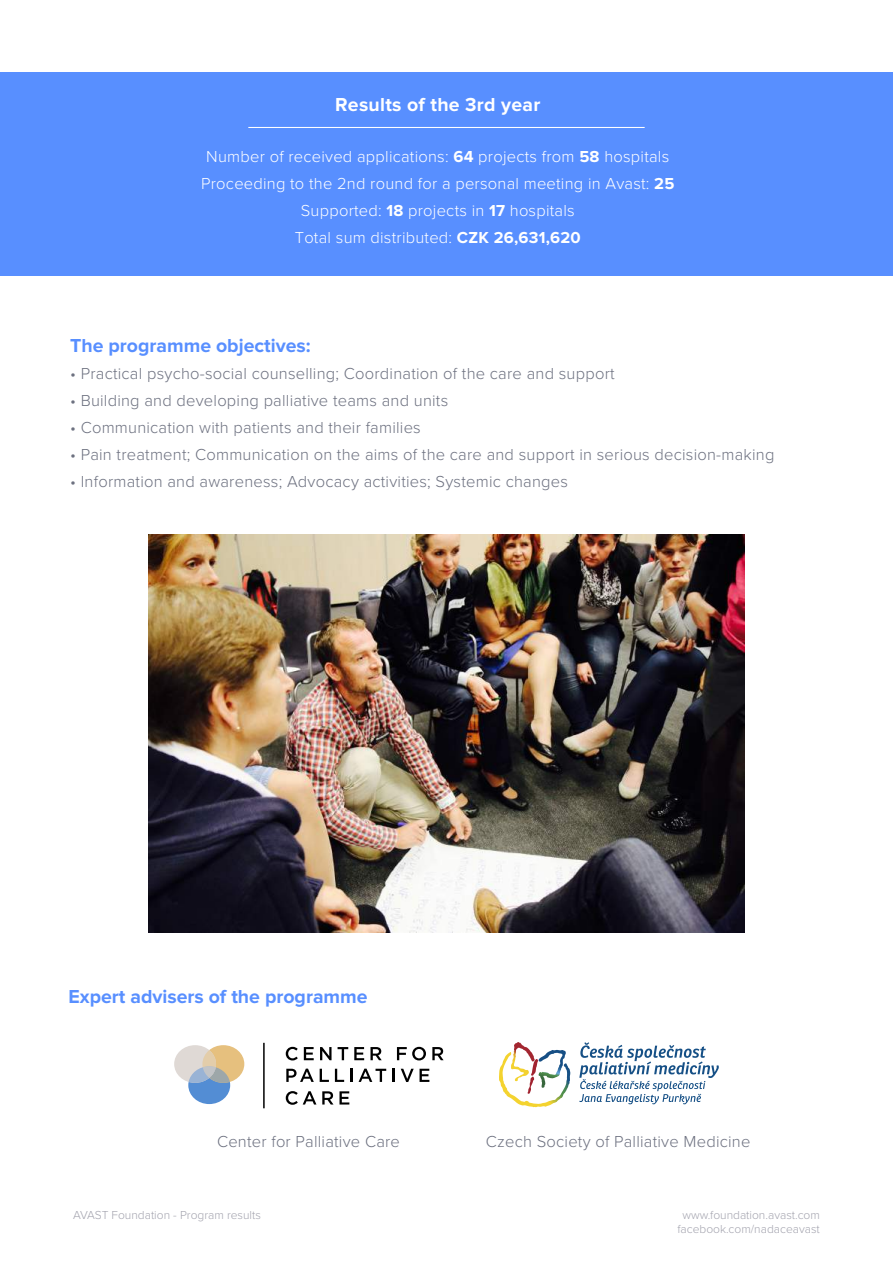
<style>
.page{position:relative;width:893px;height:1263px;background:#fff}
.page>*{position:absolute;margin:0;border:0;box-sizing:border-box;transform-origin:0 0}
.t1{font:700 19.5px "Proxima Nova";color:#588fff}
.t2{font:700 19.5px "Proxima Nova";letter-spacing:.015em;color:#fff}
.t3{font:300 16.5px "Proxima Nova";letter-spacing:.015em;color:#6d7180}
.t4{font:300 16.5px/27px "Proxima Nova";letter-spacing:.015em;color:#fff;text-align:center}
.t5{font:300 12px/14.4px "Proxima Nova";color:#a3a3ae;text-align:center}
.s1{font-weight:700}
</style>
<div class="page">
<div style="left:0;top:72px;width:893px;height:203px;background:#588fff"></div>
<hr style="left:248px;top:127px;width:397px;height:1px;background:#fff">
<img style="left:148px;top:534px;width:597px;height:398px">
<svg style="left:499px;top:1042px;width:71px;height:65px"></svg>
<svg style="left:579px;top:1042px;width:140px;height:62px"></svg>
<hr style="left:263px;top:1043px;width:2px;height:65px;background:#000">
<svg style="left:286px;top:1047px;width:12px;height:13px"></svg>
<svg style="left:304px;top:1047px;width:10px;height:13px"></svg>
<svg style="left:320px;top:1047px;width:12px;height:13px"></svg>
<svg style="left:338px;top:1047px;width:10px;height:13px"></svg>
<svg style="left:354px;top:1047px;width:10px;height:13px"></svg>
<svg style="left:370px;top:1047px;width:12px;height:13px"></svg>
<svg style="left:397px;top:1047px;width:29px;height:13px"></svg>
<svg style="left:432px;top:1047px;width:12px;height:13px"></svg>
<svg style="left:286px;top:1068px;width:28px;height:14px"></svg>
<svg style="left:320px;top:1069px;width:9px;height:13px"></svg>
<svg style="left:335px;top:1069px;width:9px;height:13px"></svg>
<svg style="left:350px;top:1069px;width:3px;height:13px"></svg>
<svg style="left:359px;top:1068px;width:27px;height:14px"></svg>
<svg style="left:392px;top:1069px;width:3px;height:13px"></svg>
<svg style="left:401px;top:1069px;width:13px;height:13px"></svg>
<svg style="left:420px;top:1069px;width:9px;height:13px"></svg>
<svg style="left:286px;top:1091px;width:30px;height:14px"></svg>
<svg style="left:322px;top:1091px;width:11px;height:13px"></svg>
<svg style="left:339px;top:1091px;width:10px;height:13px"></svg>
<div style="left:188px;top:1066px;width:42px;height:38px;background:#538dd4;border-radius:50%"></div>
<div style="left:202px;top:1045px;width:42px;height:38px;background:#e6c07e;border-radius:50%"></div>
<div style="left:174px;top:1045px;width:42px;height:38px;background:#dfd9d5;border-radius:50%"></div>
<div style="left:202px;top:1050px;width:14px;height:28px;background:#e3cdaa;border-radius:50%"></div>
<svg style="left:189px;top:1066px;width:41px;height:17px"></svg>
<p class="t2" style="left:335px;top:94px;width:207px">Results of the 3rd year</p>
<p class="t4" style="left:201px;top:142px;width:475px">Number of received applications: <span class="s1">64</span> projects from <span class="s1">58</span> hospitals Proceeding to the 2nd round for a personal meeting in Avast: <span class="s1">25<br></span>Supported: <span class="s1">18</span> projects in <span class="s1">17</span> hospitals<br>Total sum distributed: <span class="s1">CZK 26,631,620</span></p>
<p class="t1" style="left:70px;top:334px;width:242px">The programme objectives:</p>
<p class="t3" style="left:70px;top:361px;width:546px">• Practical psycho-social counselling; Coordination of the care and support</p>
<p class="t3" style="left:70px;top:388px;width:380px">• Building and developing palliative teams and units</p>
<p class="t3" style="left:70px;top:415px;width:352px">• Communication with patients and their families</p>
<p class="t3" style="left:70px;top:442px;width:706px">• Pain treatment; Communication on the aims of the care and support in serious decision-making</p>
<p class="t3" style="left:70px;top:469px;width:499px">• Information and awareness; Advocacy activities; Systemic changes</p>
<p class="t1" style="left:68px;top:985px;width:301px">Expert advisers of the programme</p>
<p class="t3" style="left:217px;top:1129px;width:184px">Center for Palliative Care</p>
<p class="t3" style="left:486px;top:1129px;width:266px">Czech Society of Palliative Medicine</p>
<p class="t5" style="left:73px;top:1207px;width:189px">AVAST Foundation - Program results</p>
<p class="t5" style="left:677px;top:1207px;width:144px">www.foundation.avast.com facebook.com/nadaceavast</p>
</div>
